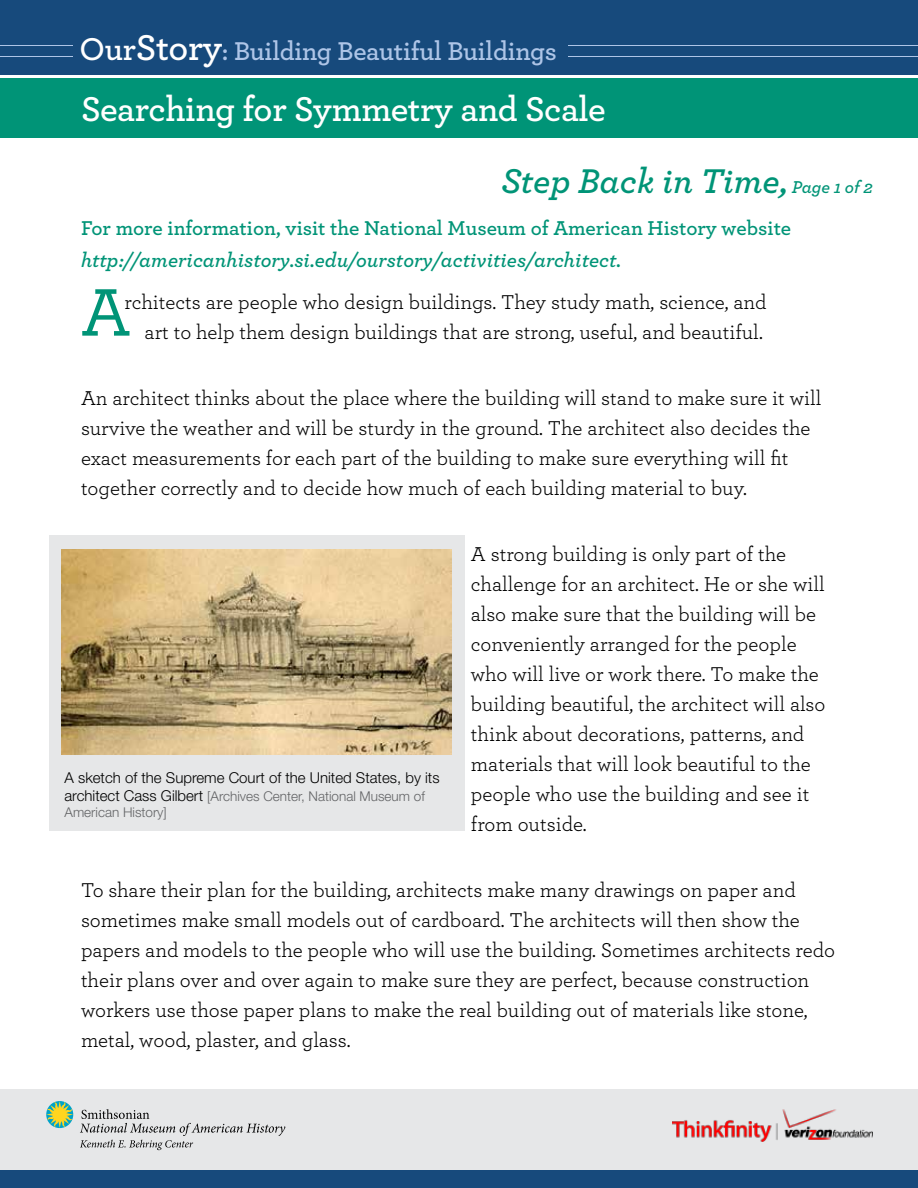
<style>
.page{position:relative;width:918px;height:1188px;background:#fff}
.page>*{position:absolute;margin:0;border:0;box-sizing:border-box;transform-origin:0 0}
.t1{font:500 70.5px "Archer";color:#009477}
.t2{font:600 36px "Archer";letter-spacing:-.01em;color:#fff}
.t3{font:italic 600 36px "Archer";color:#009477}
.t4{font:600 27px "Archer";letter-spacing:-.01em;color:#aec5e7}
.t5{font:21px/30px "Archer";color:#000}
.t6{font:600 21px "Archer";color:#009477}
.t7{font:italic 600 21px "Archer";color:#009477}
.t8{font:300 15px "Helvetica Neue LT Std";color:#000}
.t9{font:300 13.5px/16.2px "Helvetica Neue LT Std";color:#636466}
.s1{font-size:33px;color:#fff}
.s2{font-size:37.5px;color:#fff}
.s3{font-size:18px}
.s4{font-size:15px;color:#000}
</style>
<div class="page">
<div style="left:0;top:78px;width:918px;height:60px;background:#009477"></div>
<div style="left:0;top:0;width:918px;height:75px;background:#174a7c"></div>
<hr style="left:0;top:56px;width:918px;height:1px;background:#aec5e7">
<hr style="left:0;top:46px;width:918px;height:1px;background:#aec5e7">
<div style="left:74px;top:30px;width:494px;height:39px;background:#174a7c"></div>
<div style="left:0;top:1089px;width:918px;height:99px;background:#e6e7e8"></div>
<svg style="left:46px;top:1101px;width:239px;height:49px"></svg>
<div style="left:0;top:1170px;width:918px;height:18px;background:#174a7c"></div>
<img style="left:673px;top:1110px;width:200px;height:32px">
<div style="left:49px;top:535px;width:415px;height:296px;background:#e6e7e8"></div>
<img style="left:62px;top:550px;width:390px;height:205px">
<p class="t4" style="left:80px;top:31px;width:479px"><span class="s1">Our</span><span class="s2">Story</span>: Building Beautiful Buildings</p>
<h2 class="t2" style="left:81px;top:82px;width:526px">Searching for Symmetry and Scale</h2>
<h2 class="t3" style="left:501px;top:154px;width:373px">Step Back in Time, <span class="s3">Page 1 of 2</span></h2>
<p class="t6" style="left:81px;top:212px;width:712px">For more information, visit the National Museum of American History website</p>
<p class="t7" style="left:81px;top:244px;width:542px">http://americanhistory.si.edu/ourstory/activities/architect.</p>
<p class="t5" style="left:124px;top:286px;width:644px;text-align:right">rchitects are people who design buildings. They study math, science, and art to help them design buildings that are strong, useful, and beautiful.</p>
<h1 class="t1" style="left:81px;top:261px;width:51px">A</h1>
<p class="t5" style="left:81px;top:382px;width:742px">An architect thinks about the place where the building will stand to make sure it will survive the weather and will be sturdy in the ground. The architect also decides the exact measurements for each part of the building to make sure everything will fit together correctly and to decide how much of each building material to buy.</p>
<p class="t8" style="left:64px;top:768px;width:377px">A sketch of the Supreme Court of the United States, by its</p>
<p class="t9" style="left:64px;top:788px;width:362px"><span class="s4">architect Cass Gilbert</span> [Archives Center, National Museum of<br>American History]</p>
<p class="t5" style="left:471px;top:538px;width:356px">A strong building is only part of the challenge for an architect. He or she will also make sure that the building will be conveniently arranged for the people who will live or work there. To make the building beautiful, the architect will also think about decorations, patterns, and materials that will look beautiful to the people who use the building and see it from outside.</p>
<p class="t5" style="left:81px;top:874px;width:756px">To share their plan for the building, architects make many drawings on paper and sometimes make small models out of cardboard. The architects will then show the papers and models to the people who will use the building. Sometimes architects redo their plans over and over again to make sure they are perfect, because construction workers use those paper plans to make the real building out of materials like stone, metal, wood, plaster, and glass.</p>
</div>
